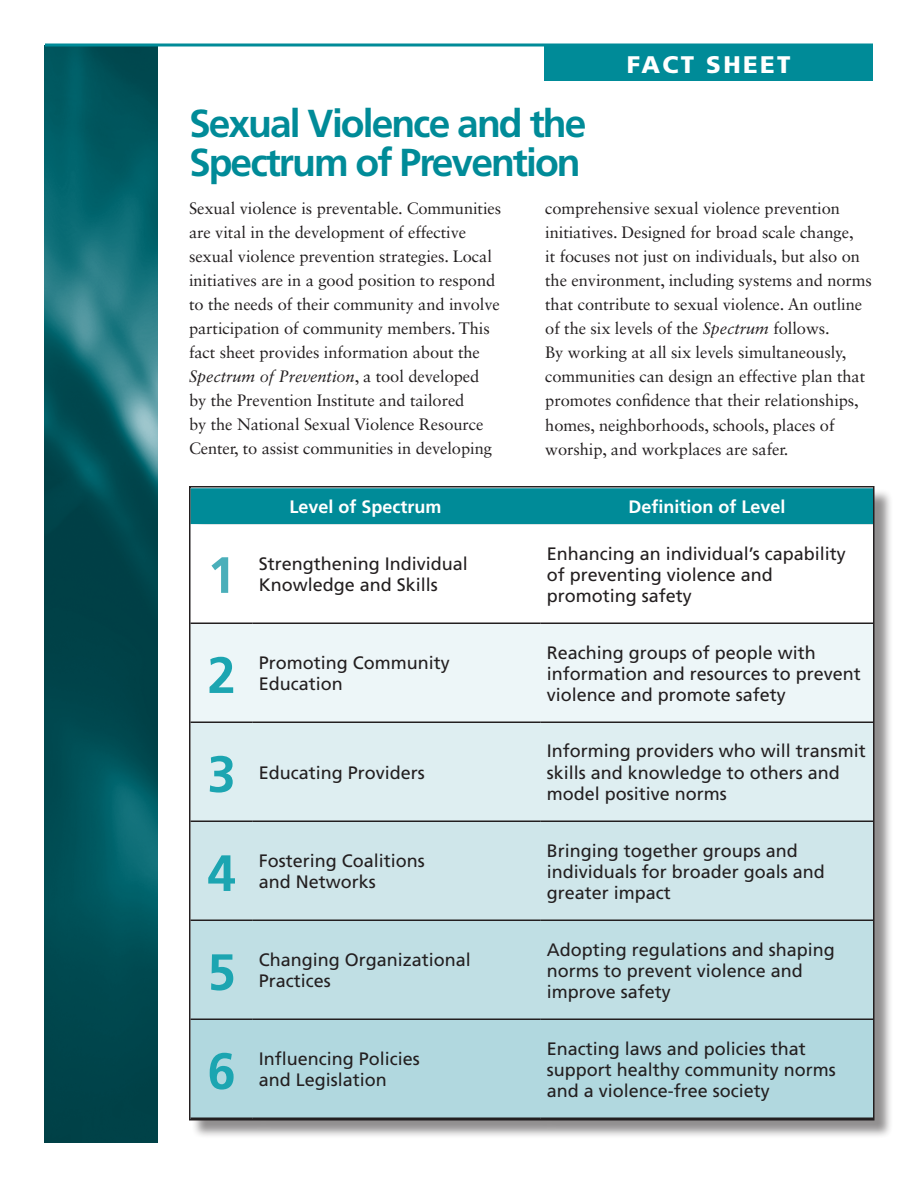
<style>
.page{position:relative;width:918px;height:1188px;background:#fff}
.page>*{position:absolute;margin:0;border:0;box-sizing:border-box;transform-origin:0 0}
.TABLE_NOS{font:700 51px "Frutiger";color:#1ca5b1}
.t1{font:700 51px "Frutiger";color:#4aafba}
.HEAD1{font:700 39px/39px "Frutiger";letter-spacing:-.05em;color:#008b98}
.t2{font:900 24px "Frutiger";letter-spacing:.1em;color:#fff}
.TABLE_COPY{font:18px/21px "Frutiger";color:#231f20}
.TABLE_COPY-2{font:700 18px "Frutiger";color:#fff}
.TEXT1{font:16.5px/24px "Sabon LT Std";letter-spacing:-.005em;color:#231f20}
.s1{font-style:italic}
</style>
<div class="page">
<img style="left:45px;top:46px;width:112px;height:1096px">
<div style="left:544px;top:45px;width:329px;height:36px;background:#008b98"></div>
<hr style="left:45px;top:44px;width:828px;height:2px;background:#008b98">
<div style="left:191px;top:488px;width:702px;height:651px;background:#231f20;opacity:.5"></div>
<div style="left:192px;top:489px;width:679px;height:35px;background:#008b98"></div>
<svg style="left:192px;top:524px;width:679px;height:98px"></svg>
<div style="left:192px;top:624px;width:679px;height:98px;background:#edf6f8"></div>
<div style="left:192px;top:723px;width:679px;height:97px;background:#deeef1"></div>
<div style="left:192px;top:822px;width:679px;height:98px;background:#cfe6ea"></div>
<div style="left:192px;top:921px;width:679px;height:97px;background:#c0dfe4"></div>
<div style="left:192px;top:1020px;width:679px;height:97px;background:#b1d8df"></div>
<hr style="left:253px;top:622px;width:288px;height:2px;background:#231f20">
<hr style="left:253px;top:722px;width:288px;height:1px;background:#231f20">
<hr style="left:253px;top:820px;width:288px;height:2px;background:#231f20">
<hr style="left:253px;top:920px;width:288px;height:1px;background:#231f20">
<hr style="left:253px;top:1018px;width:288px;height:2px;background:#231f20">
<hr style="left:190px;top:622px;width:63px;height:2px;background:#231f20">
<hr style="left:190px;top:722px;width:63px;height:1px;background:#231f20">
<hr style="left:190px;top:820px;width:63px;height:2px;background:#231f20">
<hr style="left:190px;top:920px;width:63px;height:1px;background:#231f20">
<hr style="left:190px;top:1018px;width:63px;height:2px;background:#231f20">
<hr style="left:541px;top:622px;width:332px;height:2px;background:#231f20">
<hr style="left:541px;top:722px;width:332px;height:1px;background:#231f20">
<hr style="left:541px;top:820px;width:332px;height:2px;background:#231f20">
<hr style="left:541px;top:920px;width:332px;height:1px;background:#231f20">
<hr style="left:541px;top:1018px;width:332px;height:2px;background:#231f20">
<p class="t2" style="left:627px;top:50px;width:165px">FACT SHEET</p>
<h1 class="HEAD1" style="left:189px;top:104px;width:399px">Sexual Violence and the<br>Spectrum of Prevention</h1>
<p class="TEXT1" style="left:189px;top:196px;width:314px">Sexual violence is preventable. Communities are vital in the development of effective sexual violence prevention strategies. Local initiatives are in a good position to respond to the needs of their community and involve participation of community members. This fact sheet provides information about the <span class="s1">Spectrum of Prevention</span>, a tool developed<br>by the Prevention Institute and tailored<br>by the National Sexual Violence Resource Center, to assist communities in developing</p>
<p class="TEXT1" style="left:545px;top:197px;width:328px">comprehensive sexual violence prevention initiatives. Designed for broad scale change,<br>it focuses not just on individuals, but also on the environment, including systems and norms that contribute to sexual violence. An outline of the six levels of the <span class="s1">Spectrum</span> follows.<br>By working at all six levels simultaneously, communities can design an effective plan that promotes confidence that their relationships, homes, neighborhoods, schools, places of worship, and workplaces are safer.</p>
<p class="TABLE_COPY-2" style="left:290px;top:496px;width:154px">Level of Spectrum</p>
<p class="TABLE_COPY-2" style="left:628px;top:496px;width:159px">Definition of Level</p>
<p class="t1" style="left:207px;top:545px;width:30px">1</p>
<p class="TABLE_COPY" style="left:259px;top:553px;width:211px">Strengthening Individual<br>Knowledge and Skills</p>
<p class="TABLE_COPY" style="left:547px;top:543px;width:301px">Enhancing an individual’s capability of preventing violence and promoting safety</p>
<p class="TABLE_NOS" style="left:207px;top:645px;width:30px">2</p>
<p class="TABLE_COPY" style="left:259px;top:652px;width:193px">Promoting Community<br>Education</p>
<p class="TABLE_COPY" style="left:547px;top:642px;width:316px">Reaching groups of people with information and resources to prevent violence and promote safety</p>
<p class="TABLE_NOS" style="left:207px;top:744px;width:30px">3</p>
<p class="TABLE_COPY" style="left:259px;top:762px;width:168px">Educating Providers</p>
<p class="TABLE_COPY" style="left:547px;top:741px;width:321px">Informing providers who will transmit skills and knowledge to others and model positive norms</p>
<p class="TABLE_NOS" style="left:207px;top:843px;width:30px">4</p>
<p class="TABLE_COPY" style="left:259px;top:850px;width:168px">Fostering Coalitions and Networks</p>
<p class="TABLE_COPY" style="left:547px;top:840px;width:280px">Bringing together groups and individuals for broader goals and greater impact</p>
<p class="TABLE_NOS" style="left:207px;top:942px;width:30px">5</p>
<p class="TABLE_COPY" style="left:259px;top:949px;width:214px">Changing Organizational<br>Practices</p>
<p class="TABLE_COPY" style="left:547px;top:939px;width:290px">Adopting regulations and shaping norms to prevent violence and improve safety</p>
<p class="TABLE_NOS" style="left:207px;top:1041px;width:30px">6</p>
<p class="TABLE_COPY" style="left:259px;top:1048px;width:163px">Influencing Policies and Legislation</p>
<p class="TABLE_COPY" style="left:547px;top:1038px;width:291px">Enacting laws and policies that support healthy community norms and a violence-free society</p>
</div>
